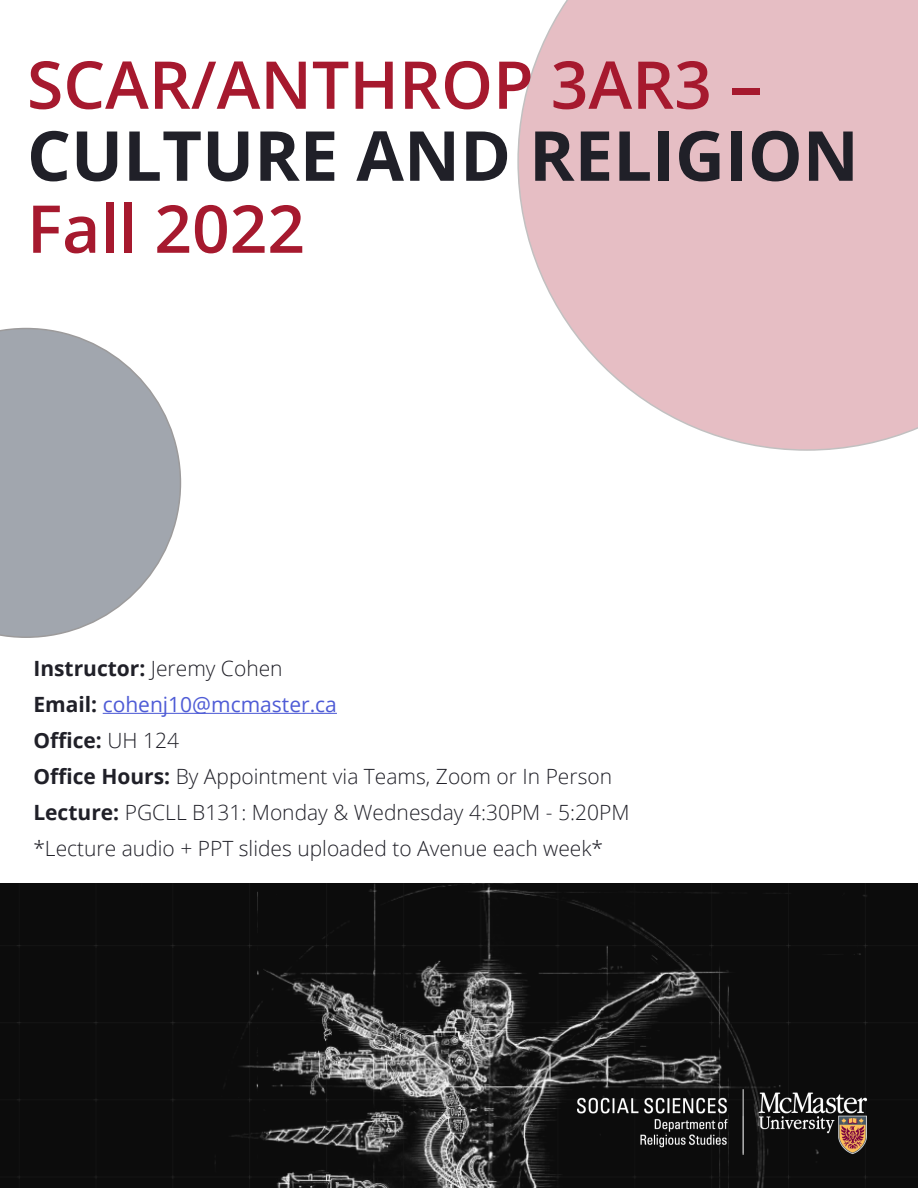
<style>
.page{position:relative;width:918px;height:1188px;background:#fff}
.page>*{position:absolute;margin:0;border:0;box-sizing:border-box;transform-origin:0 0}
.Right{font:700 69px "Open Sans";color:#202028}
.Right-2{font:600 66px "Open Sans";color:#a6192e}
.Right-3{font:300 21px "Open Sans";color:#202028}
.Right-4{font:700 21px "Open Sans";color:#202028}
.Right-5{font:21px "Open Sans";color:#4f5cd6}
.s1{font-weight:300}
.s2{font-weight:700;color:#202028}
.s3{font-weight:700}
</style>
<div class="page">
<hr style="left:103px;top:713px;width:234px;height:1px;background:#4f5cd6">
<img style="left:0;top:884px;width:918px;height:304px">
<svg style="left:517px;top:0;width:401px;height:451px;background:#e8c5ca"></svg>
<img style="left:577px;top:1090px;width:289px;height:64px">
<svg style="left:0;top:328px;width:181px;height:310px"></svg>
<p class="Right-2" style="left:27px;top:40px;width:737px">SCAR/ANTHROP 3AR3 –</p>
<p class="Right" style="left:27px;top:107px;width:833px">CULTURE AND RELIGION</p>
<p class="Right-2" style="left:27px;top:184px;width:280px">Fall 2022</p>
<p class="Right-4" style="left:33px;top:653px;width:251px">Instructor: <span class="s1">Jeremy Cohen</span></p>
<p class="Right-5" style="left:33px;top:690px;width:305px"><span class="s2">Email:</span> cohenj10@mcmaster.ca</p>
<p class="Right-4" style="left:33px;top:725px;width:147px">Office: <span class="s1">UH 124</span></p>
<p class="Right-3" style="left:33px;top:762px;width:580px"><span class="s3">Office Hours:</span> By Appointment via Teams, Zoom or In Person</p>
<p class="Right-3" style="left:33px;top:798px;width:598px"><span class="s3">Lecture:</span> PGCLL B131: Monday &amp; Wednesday 4:30PM - 5:20PM</p>
<p class="Right-3" style="left:33px;top:834px;width:571px">*Lecture audio + PPT slides uploaded to Avenue each week*</p>
</div>
